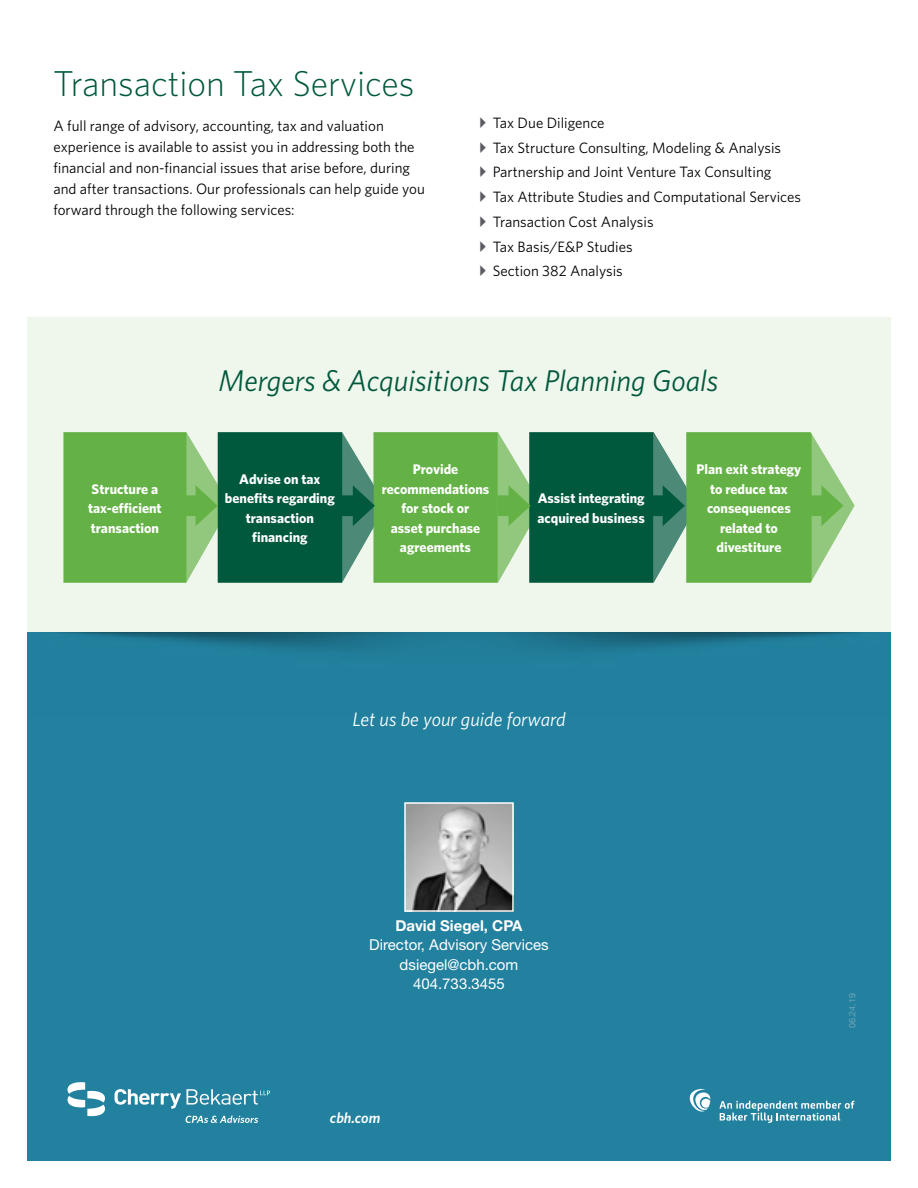
<style>
.page{position:relative;width:918px;height:1188px;background:#fff}
.page>*{position:absolute;margin:0;border:0;box-sizing:border-box;transform-origin:0 0}
.Main_Dk_Green_Headin{font:300 36px "Whitney";color:#00583d}
.t1{font:italic 30px "Whitney";color:#00583d}
.t2{font:italic 19.5px "Whitney";color:#fff}
.t3{font:15px/21px "Whitney";color:#000}
.Contact_Info{font:15px/19.5px "Helvetica Neue LT Std";color:#fff;text-align:center}
.t4{font:italic 600 15px "Whitney";color:#fff}
.t5{font:700 13.95px/19.5px "Whitney";color:#fff;text-align:center}
.t6{font:9px "Helvetica Neue LT Std";color:#70a5ba}
.s1{font-weight:700}
</style>
<div class="page">
<div style="left:27px;top:632px;width:864px;height:529px;background:#22819e"></div>
<div style="left:27px;top:317px;width:864px;height:315px;background:#eff6eb"></div>
<svg style="left:114px;top:1089px;width:67px;height:20px"></svg>
<svg style="left:68px;top:1082px;width:37px;height:35px"></svg>
<svg style="left:187px;top:1089px;width:83px;height:16px"></svg>
<svg style="left:186px;top:1115px;width:72px;height:8px"></svg>
<svg style="left:63px;top:432px;width:792px;height:151px;background:#529a57"></svg>
<img style="left:407px;top:805px;width:104px;height:104px">
<div style="left:404px;top:802px;width:110px;height:110px;border:2px solid #fff"></div>
<svg style="left:719px;top:1101px;width:136px;height:22px"></svg>
<svg style="left:690px;top:1089px;width:20px;height:23px"></svg>
<p class="Main_Dk_Green_Headin" style="left:53px;top:60px;width:363px">Transaction Tax Services</p>
<p class="t3" style="left:53px;top:115px;width:373px">A full range of advisory, accounting, tax and valuation experience is available to assist you in addressing both the financial and non-financial issues that arise before, during and after transactions. Our professionals can help guide you forward through the following services:</p>
<p class="t3" style="left:493px;top:112px;width:113px">Tax Due Diligence</p>
<p class="t3" style="left:493px;top:136px;width:290px">Tax Structure Consulting, Modeling &amp; Analysis</p>
<p class="t3" style="left:493px;top:161px;width:280px">Partnership and Joint Venture Tax Consulting</p>
<p class="t3" style="left:493px;top:186px;width:310px">Tax Attribute Studies and Computational Services</p>
<p class="t3" style="left:493px;top:211px;width:162px">Transaction Cost Analysis</p>
<p class="t3" style="left:493px;top:235px;width:141px">Tax Basis/E&amp;P Studies</p>
<p class="t3" style="left:493px;top:260px;width:132px">Section 382 Analysis</p>
<p class="t5" style="left:88px;top:479px;width:75px;text-align:left">Structure a tax-efficient transaction</p>
<p class="t1" style="left:219px;top:360px;width:501px">Mergers &amp; Acquisitions Tax Planning Goals</p>
<p class="t5" style="left:225px;top:469px;width:111px">Advise on tax benefits regarding transaction financing</p>
<p class="t5" style="left:382px;top:459px;width:109px">Provide recommendations for stock or<br>asset purchase agreements</p>
<p class="t5" style="left:538px;top:488px;width:109px;text-align:left">Assist integrating acquired business</p>
<p class="t5" style="left:697px;top:459px;width:106px">Plan exit strategy to reduce tax consequences related to divestiture</p>
<p class="t2" style="left:352px;top:706px;width:215px">Let us be your guide forward</p>
<p class="Contact_Info" style="left:369px;top:915px;width:181px"><span class="s1">David Siegel, CPA<br></span>Director, Advisory Services dsiegel@cbh.com<br>404.733.3455</p>
<p class="t4" style="left:330px;top:1108px;width:52px">cbh.com</p>
<p class="t6" style="left:847px;top:1028px;width:37px;rotate:-90deg">06.24.19</p>
</div>
